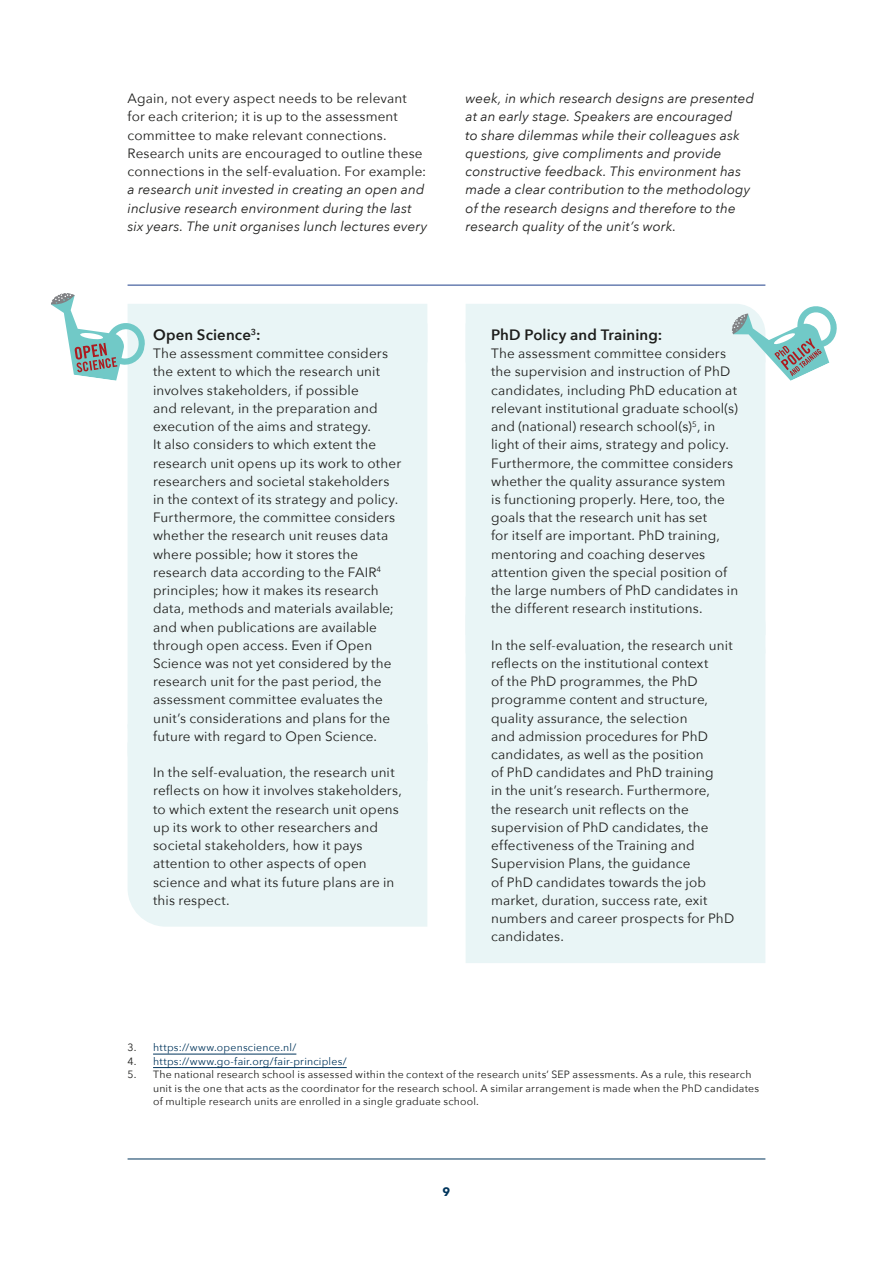
<style>
.page{position:relative;width:893px;height:1263px;background:#fff}
.page>*{position:absolute;margin:0;border:0;box-sizing:border-box;transform-origin:0 0}
.h_kader{font:600 15px "Avenir Next";letter-spacing:.01em;color:#1d1d1b}
.par_kader{font:13.5px/18.1px "Avenir Next";letter-spacing:.01em;color:#1d1d1b}
.paragraaf{font:13.5px/18.1px "Avenir Next";letter-spacing:.01em;color:#1d1d1b}
.paragraaf-2{font:italic 13.5px/18.1px "Avenir Next";letter-spacing:.01em;color:#1d1d1b}
.t1{font:700 12px "Avenir Next";color:#00355c}
.voetnoot{font:10.5px/13.5px "Avenir Next";letter-spacing:.02em;color:#1d1d1b}
.voetnoot-2{font:10.5px "Avenir Next";letter-spacing:.02em;color:#00355c}
.s1{font-style:italic}
.s2{color:#1d1d1b}
</style>
<div class="page">
<hr style="left:128px;top:285px;width:637px;height:1px;background:#1e3e8b">
<div style="left:128px;top:381px;width:299px;height:343px;background:#e9f5f6"></div>
<div style="left:128px;top:724px;width:299px;height:18px;background:#e9f5f6"></div>
<div style="left:128px;top:742px;width:299px;height:185px;background:#e9f5f6"></div>
<div style="left:466px;top:381px;width:299px;height:216px;background:#e9f5f6"></div>
<div style="left:466px;top:597px;width:299px;height:18px;background:#e9f5f6"></div>
<div style="left:466px;top:615px;width:299px;height:348px;background:#e9f5f6"></div>
<hr style="left:153px;top:1054px;width:143px;height:1px;background:#00355c">
<hr style="left:153px;top:1067px;width:194px;height:1px;background:#00355c">
<svg style="left:51px;top:293px;width:376px;height:88px"></svg>
<svg style="left:466px;top:304px;width:371px;height:77px;background:#deeeef"></svg>
<hr style="left:128px;top:1159px;width:637px;height:1px;background:#00355c">
<p class="paragraaf" style="left:128px;top:89px;width:301px">Again, not every aspect needs to be relevant for each criterion; it is up to the assessment committee to make relevant connections.<br>Research units are encouraged to outline these connections in the self-evaluation. For example: <span class="s1">a research unit invested in creating an open and inclusive research environment during the last six years. The unit organises lunch lectures every</span></p>
<p class="paragraaf-2" style="left:466px;top:89px;width:290px">week, in which research designs are presented at an early stage. Speakers are encouraged<br>to share dilemmas while their colleagues ask questions, give compliments and provide constructive feedback. This environment has made a clear contribution to the methodology of the research designs and therefore to the research quality of the unit’s work.</p>
<p class="h_kader" style="left:153px;top:322px;width:109px">Open Science<sup>3</sup>:</p>
<p class="par_kader" style="left:153px;top:344px;width:250px">The assessment committee considers the extent to which the research unit involves stakeholders, if possible<br>and relevant, in the preparation and execution of the aims and strategy.<br>It also considers to which extent the research unit opens up its work to other researchers and societal stakeholders in the context of its strategy and policy.<br>Furthermore, the committee considers whether the research unit reuses data where possible; how it stores the research data according to the FAIR<sup>4 </sup>principles; how it makes its research data, methods and materials available; and when publications are available through open access. Even if Open Science was not yet considered by the research unit for the past period, the assessment committee evaluates the unit’s considerations and plans for the future with regard to Open Science.</p>
<p class="par_kader" style="left:153px;top:763px;width:250px">In the self-evaluation, the research unit reflects on how it involves stakeholders, to which extent the research unit opens up its work to other researchers and societal stakeholders, how it pays attention to other aspects of open science and what its future plans are in this respect.</p>
<p class="h_kader" style="left:491px;top:322px;width:173px">PhD Policy and Training:</p>
<p class="par_kader" style="left:491px;top:344px;width:249px">The assessment committee considers the supervision and instruction of PhD candidates, including PhD education at relevant institutional graduate school(s) and (national) research school(s)<sup>5</sup>, in light of their aims, strategy and policy.<br>Furthermore, the committee considers whether the quality assurance system is functioning properly. Here, too, the goals that the research unit has set<br>for itself are important. PhD training, mentoring and coaching deserves attention given the special position of the large numbers of PhD candidates in the different research institutions.</p>
<p class="par_kader" style="left:491px;top:635px;width:245px">In the self-evaluation, the research unit reflects on the institutional context<br>of the PhD programmes, the PhD programme content and structure, quality assurance, the selection<br>and admission procedures for PhD candidates, as well as the position<br>of PhD candidates and PhD training<br>in the unit’s research. Furthermore,<br>the research unit reflects on the supervision of PhD candidates, the effectiveness of the Training and Supervision Plans, the guidance<br>of PhD candidates towards the job market, duration, success rate, exit numbers and career prospects for PhD candidates.</p>
<p class="voetnoot-2" style="left:128px;top:1038px;width:170px"><span class="s2">3.</span> https://www.openscience.nl/</p>
<p class="voetnoot-2" style="left:128px;top:1052px;width:221px"><span class="s2">4.</span> https://www.go-fair.org/fair-principles/</p>
<p class="voetnoot" style="left:153px;top:1067px;width:608px;text-indent:-26px">5. The national research school is assessed within the context of the research units’ SEP assessments. As a rule, this research unit is the one that acts as the coordinator for the research school. A similar arrangement is made when the PhD candidates of multiple research units are enrolled in a single graduate school.</p>
<p class="t1" style="left:443px;top:1181px;width:9px">9</p>
</div>
